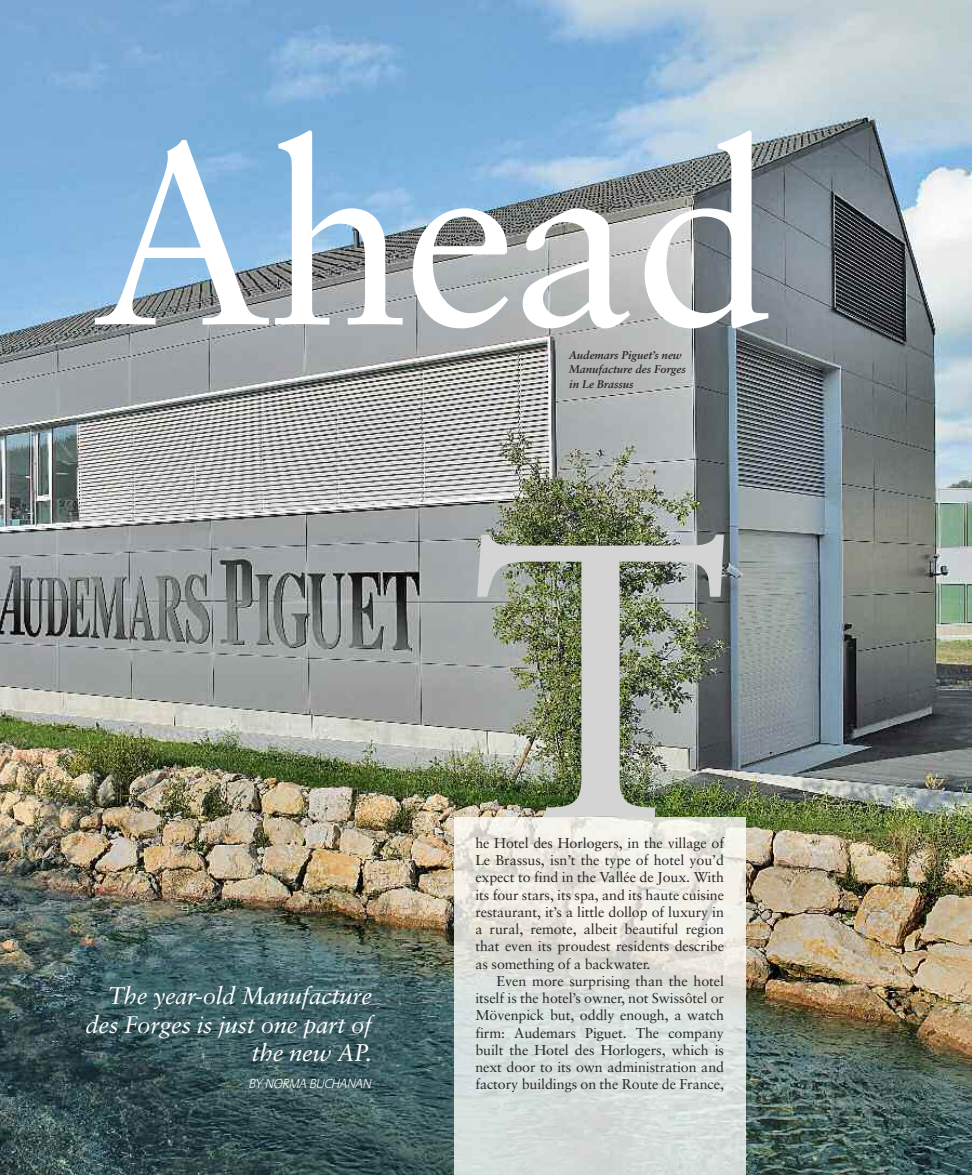
<style>
.page{position:relative;width:972px;height:1175px;background:#fff}
.page>*{position:absolute;margin:0;border:0;box-sizing:border-box;transform-origin:0 0}
.t1{font:389.4px "Sabon";color:#d4d4d4}
.t2{font:254.1px "Sabon";letter-spacing:-.02em;color:#fff}
.t3{font:italic 24px/28.5px "Sabon";letter-spacing:-.01em;color:#fff;text-align:right}
.t4{font:14.25px/17.2px "Sabon";letter-spacing:-.005em;color:#272627;text-align:justify}
.t5{font:italic 300 13.5px "Praxis EF";color:#fff}
.t6{font:italic 700 11.25px/14.2px "Sabon";letter-spacing:-.005em;color:#272627}
</style>
<div class="page">
<img style="left:0;top:0;width:972px;height:1174px">
<img style="left:454px;top:817px;width:291px;height:357px">
<h2 class="t2" style="left:90px;top:147px;width:687px">Ahead</h2>
<p class="t6" style="left:569px;top:349px;width:118px">Audemars Piguet’s new<br>Manufacture des Forges in Le Brassus</p>
<h3 class="t3" style="left:86px;top:984px;width:288px">The year-old Manufacture des Forges is just one part of the new AP.</h3>
<p class="t5" style="left:248px;top:1075px;width:126px">BY NORMA BUCHANAN</p>
<h1 class="t1" style="left:471px;top:545px;width:261px">T</h1>
<p class="t4" style="left:475px;top:836px;width:250px">he Hotel des Horlogers, in the village of Le Brassus, isn’t the type of hotel you’d expect to find in the Vallée de Joux. With its four stars, its spa, and its haute cuisine restaurant, it’s a little dollop of luxury in a rural, remote, albeit beautiful region that even its proudest residents describe as something of a backwater.</p>
<p class="t4" style="left:475px;top:974px;width:250px;text-indent:21px">Even more surprising than the hotel itself is the hotel’s owner, not Swissôtel or Mövenpick but, oddly enough, a watch firm: Audemars Piguet. The company built the Hotel des Horlogers, which is next door to its own administration and factory buildings on the Route de France,</p>
</div>
